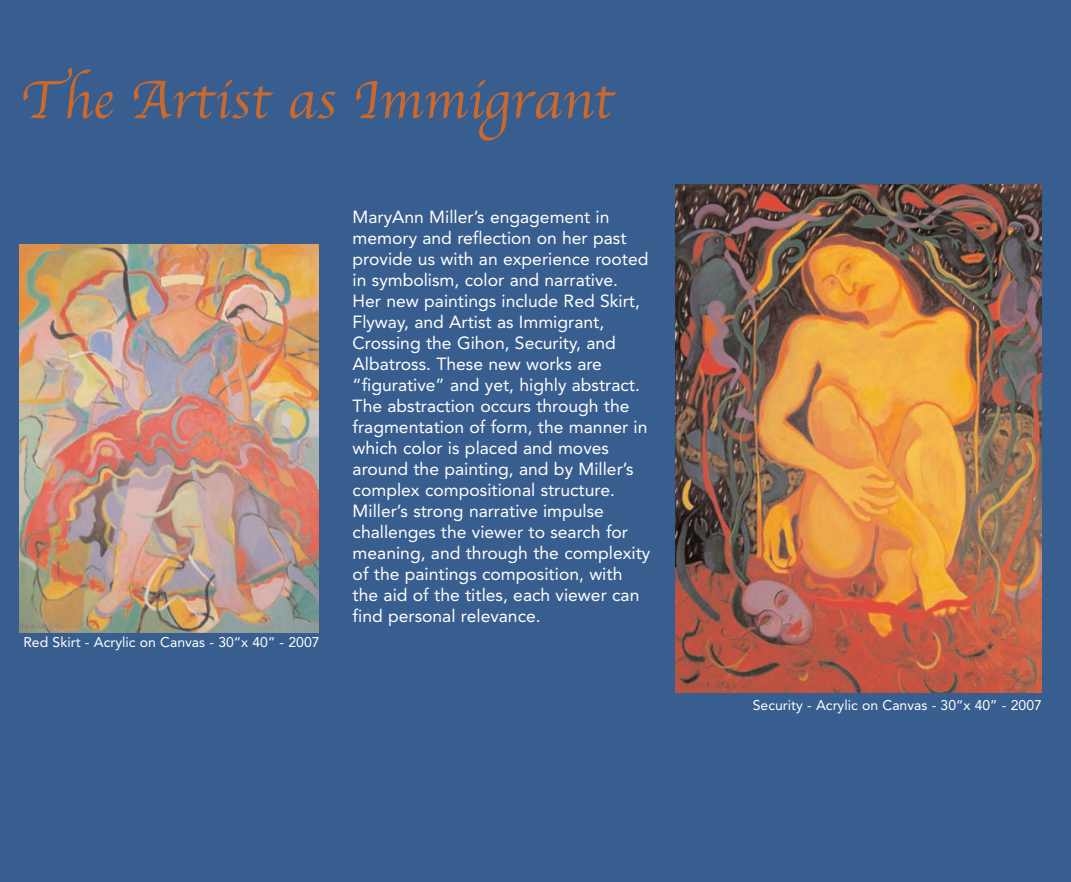
<style>
.page{position:relative;width:1071px;height:882px;background:#385e8f}
.page>*{position:absolute;margin:0;border:0;box-sizing:border-box;transform-origin:0 0}
.t1{font:56px "Apple Chancery";color:#ca692d}
.t2{font:17.5px/21px "Avenir";color:#fff}
.t3{font:14px "Avenir";color:#fff}
</style>
<div class="page">
<img style="left:676px;top:185px;width:365px;height:507px">
<img style="left:19px;top:244px;width:299px;height:388px">
<h1 class="t1" style="left:20px;top:66px;width:595px">The Artist as Immigrant</h1>
<p class="t3" style="left:23px;top:636px;width:298px">Red Skirt - Acrylic on Canvas - 30“x 40” - 2007</p>
<p class="t2" style="left:353px;top:208px;width:299px">MaryAnn Miller’s engagement in memory and reflection on her past provide us with an experience rooted in symbolism, color and narrative.<br>Her new paintings include Red Skirt, Flyway, and Artist as Immigrant, Crossing the Gihon, Security, and Albatross. These new works are “figurative” and yet, highly abstract.<br>The abstraction occurs through the fragmentation of form, the manner in which color is placed and moves around the painting, and by Miller’s complex compositional structure.<br>Miller’s strong narrative impulse challenges the viewer to search for meaning, and through the complexity of the paintings composition, with the aid of the titles, each viewer can find personal relevance.</p>
<p class="t3" style="left:753px;top:699px;width:291px">Security - Acrylic on Canvas - 30“x 40” - 2007</p>
</div>
